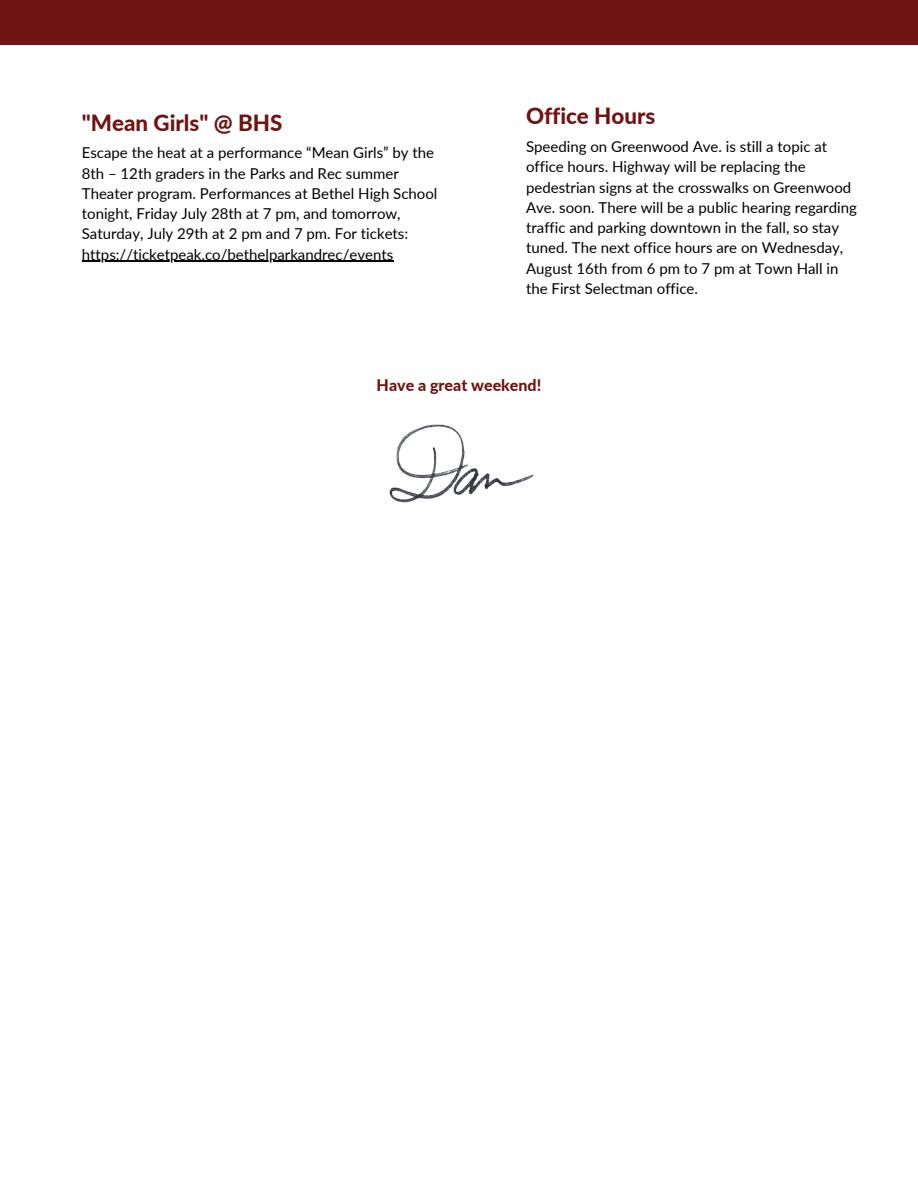
<style>
.page{position:relative;width:918px;height:1188px;background:#fff}
.page>*{position:absolute;margin:0;border:0;box-sizing:border-box;transform-origin:0 0}
.t1{font:800 22.35px "Lato";color:#701313}
.t2{font:800 16.05px "Lato";color:#701313}
.t3{font:15px/20.2px "Lato";color:#000}
</style>
<div class="page">
<div style="left:0;top:0;width:918px;height:45px;background:#701313"></div>
<img style="left:389px;top:424px;width:145px;height:79px">
<hr style="left:82px;top:261px;width:311px;height:1px;background:#000">
<p class="t1" style="left:82px;top:109px;width:202px">"Mean Girls" @ BHS</p>
<p class="t3" style="left:82px;top:142px;width:357px">Escape the heat at a performance “Mean Girls” by the 8th – 12th graders in the Parks and Rec summer Theater program. Performances at Bethel High School tonight, Friday July 28th at 7 pm, and tomorrow, Saturday, July 29th at 2 pm and 7 pm. For tickets: https://ticketpeak.co/bethelparkandrec/events</p>
<p class="t1" style="left:526px;top:102px;width:131px">Office Hours</p>
<p class="t3" style="left:526px;top:136px;width:332px">Speeding on Greenwood Ave. is still a topic at office hours. Highway will be replacing the pedestrian signs at the crosswalks on Greenwood Ave. soon. There will be a public hearing regarding traffic and parking downtown in the fall, so stay tuned. The next office hours are on Wednesday, August 16th from 6 pm to 7 pm at Town Hall in the First Selectman office.</p>
<p class="t2" style="left:377px;top:375px;width:166px">Have a great weekend!</p>
</div>
